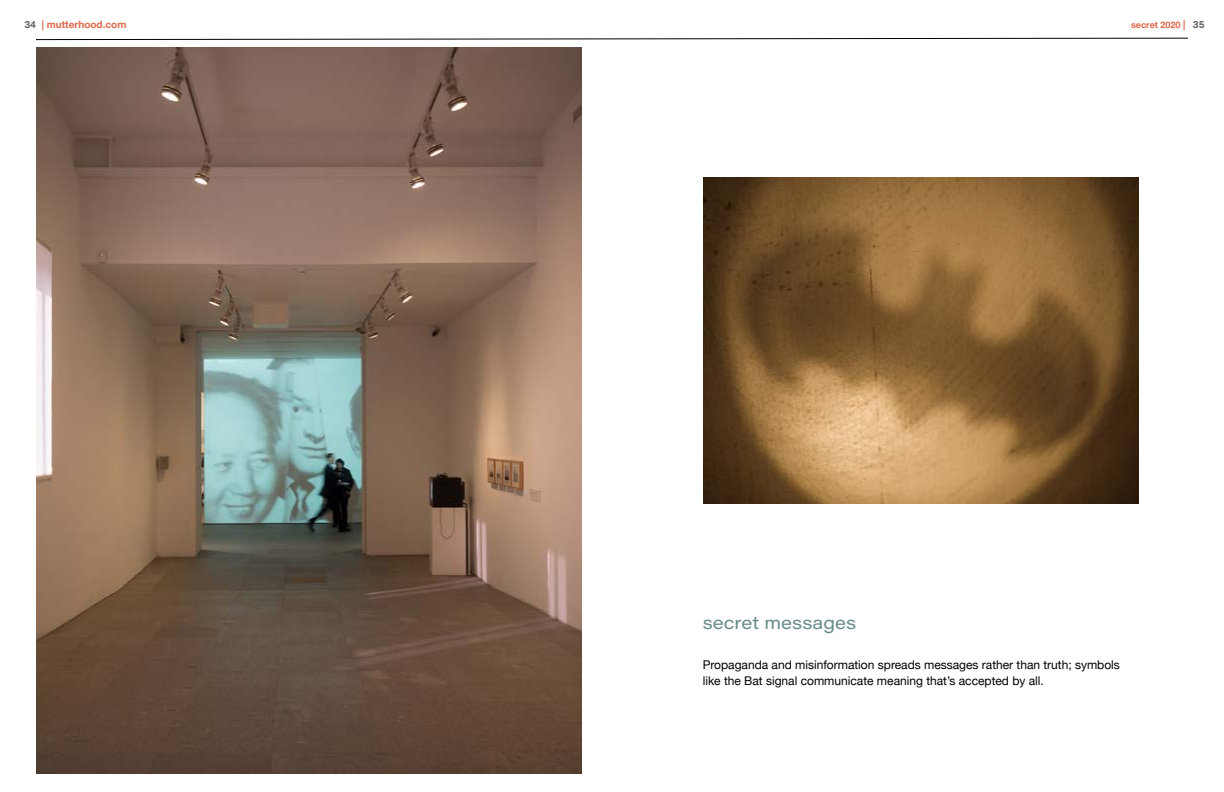
<style>
.page{position:relative;width:1224px;height:792px;background:#fff}
.page>*{position:absolute;margin:0;border:0;box-sizing:border-box;transform-origin:0 0}
.t1{font:18px "Acumin Pro Wide";color:#688c8b}
.t2{font:12px/16px "Helvetica Neue";color:#000}
.t3{font:700 10px "Helvetica Neue";color:#dc684a}
.t4{font:700 9px "Helvetica Neue";color:#dc684a}
.s1{font-family:"Aktiv Grotesk";color:#636466}
.s2{font-size:10px}
.s3{font-family:"Aktiv Grotesk";font-size:10px;color:#636466}
</style>
<div class="page">
<svg style="left:36px;top:38px;width:1152px;height:2px"></svg>
<img style="left:37px;top:48px;width:545px;height:726px">
<img style="left:704px;top:178px;width:435px;height:326px">
<p class="t3" style="left:24px;top:17px;width:104px"><span class="s1">34</span> | mutterhood.com</p>
<p class="t4" style="left:1131px;top:18px;width:75px">secret 2020 <span class="s2">|</span> <span class="s3">35</span></p>
<h1 class="t1" style="left:703px;top:610px;width:155px">secret messages</h1>
<p class="t2" style="left:703px;top:658px;width:419px">Propaganda and misinformation spreads messages rather than truth; symbols like the Bat signal communicate meaning that’s accepted by all.</p>
</div>
